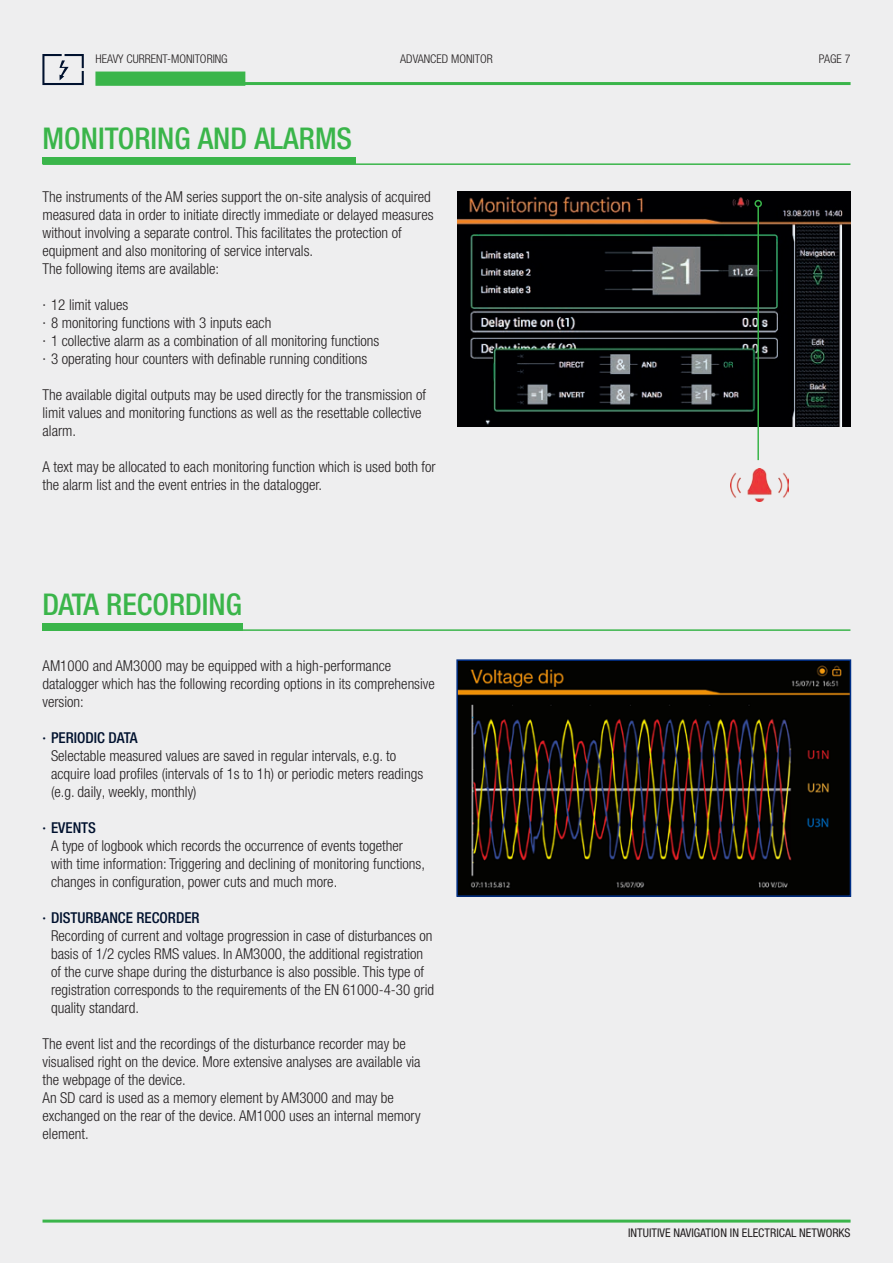
<style>
.page{position:relative;width:893px;height:1263px;background:#eeeeef}
.page>*{position:absolute;margin:0;border:0;box-sizing:border-box;transform-origin:0 0}
.t1{font:500 condensed 30px "Helvetica Neue LTW1 G";color:#3ab54a}
.t2{font:300 condensed 15px/18px "Helvetica Neue LT Pro";color:#231f20}
.t3{font:500 condensed 15px "Helvetica Neue LT Pro";color:#00112e}
.t4{font:300 condensed 12px "Helvetica Neue LT Pro";color:#231f20}
.t5{font:condensed 12px "Helvetica Neue LT Pro";color:#231f20}
</style>
<div class="page">
<hr style="left:111px;top:82px;width:739px;height:3px;background:#3ab54a">
<div style="left:95px;top:72px;width:150px;height:14px;background:#3ab54a;border:2px solid #3ab54a"></div>
<svg style="left:42px;top:54px;width:42px;height:31px"></svg>
<div style="left:43px;top:157px;width:313px;height:7px;background:#3ab54a"></div>
<hr style="left:43px;top:163px;width:807px;height:2px;background:#3ab54a">
<img style="left:457px;top:191px;width:393px;height:236px">
<img style="left:730px;top:469px;width:58px;height:33px">
<hr style="left:43px;top:1219px;width:808px;height:3px;background:#3ab54a">
<div style="left:43px;top:623px;width:200px;height:8px;background:#3ab54a"></div>
<hr style="left:43px;top:629px;width:807px;height:2px;background:#3ab54a">
<img style="left:459px;top:662px;width:389px;height:232px">
<div style="left:456px;top:659px;width:395px;height:238px;border:2px solid #002f87"></div>
<hr style="left:757px;top:207px;width:2px;height:253px;background:#3ab54a">
<div style="left:754px;top:200px;width:8px;height:7px;border:2px solid #3ab54a;border-radius:50%"></div>
<p class="t4" style="left:95px;top:52px;width:50px">heavy current</p>
<p class="t4" style="left:167px;top:52px;width:62px">-MONITORING</p>
<p class="t4" style="left:400px;top:51px;width:94px">ADVANCED MONITOR</p>
<p class="t4" style="left:819px;top:52px;width:33px">PAGE 7</p>
<h1 class="t1" style="left:43px;top:120px;width:16px">MONITORING</h1>
<h1 class="t1" style="left:198px;top:120px;width:154px">AND ALARMS</h1>
<p class="t2" style="left:43px;top:188px;width:393px">The instruments of the AM series support the on-site analysis of acquired measured data in order to initiate directly immediate or delayed measures without involving a separate control. This facilitates the protection of equipment and also monitoring of service intervals.<br>The following items are available:</p>
<p class="t2" style="left:43px;top:296px;width:338px">· 12 limit values<br>· 8 monitoring functions with 3 inputs each<br>· 1 collective alarm as a combination of all monitoring functions · 3 operating hour counters with definable running conditions</p>
<p class="t2" style="left:43px;top:386px;width:385px">The available digital outputs may be used directly for the transmission of limit values and monitoring functions as well as the resettable collective alarm.</p>
<p class="t2" style="left:43px;top:458px;width:395px">A text may be allocated to each monitoring function which is used both for the alarm list and the event entries in the datalogger.</p>
<h1 class="t1" style="left:43px;top:586px;width:201px">DATA RECORDING</h1>
<p class="t2" style="left:43px;top:656px;width:394px">AM1000 and AM3000 may be equipped with a high-performance datalogger which has the following recording options in its comprehensive version:</p>
<p class="t3" style="left:43px;top:729px;width:97px">· PERIODIC DATA</p>
<p class="t2" style="left:51px;top:746px;width:374px">Selectable measured values are saved in regular intervals, e.g. to acquire load profiles (intervals of 1s to 1h) or periodic meters readings (e.g. daily, weekly, monthly)</p>
<p class="t3" style="left:43px;top:819px;width:54px">· EVENTS</p>
<p class="t2" style="left:51px;top:836px;width:375px">A type of logbook which records the occurrence of events together with time information: Triggering and declining of monitoring functions, changes in configuration, power cuts and much more.</p>
<p class="t3" style="left:43px;top:909px;width:159px">· DISTURBANCE RECORDER</p>
<p class="t2" style="left:51px;top:926px;width:385px;text-indent:-9px">Recording of current and voltage progression in case of disturbances on basis of 1/2 cycles RMS values. In AM3000, the additional registration of the curve shape during the disturbance is also possible. This type of registration corresponds to the requirements of the EN 61000-4-30 grid quality standard.</p>
<p class="t2" style="left:43px;top:1034px;width:380px">The event list and the recordings of the disturbance recorder may be visualised right on the device. More extensive analyses are available via the webpage of the device.<br>An SD card is used as a memory element by AM3000 and may be exchanged on the rear of the device. AM1000 uses an internal memory element.</p>
<p class="t5" style="left:628px;top:1226px;width:224px">INTUITIVE NAVIGATION IN ELECTRICAL NETWORKS</p>
</div>
